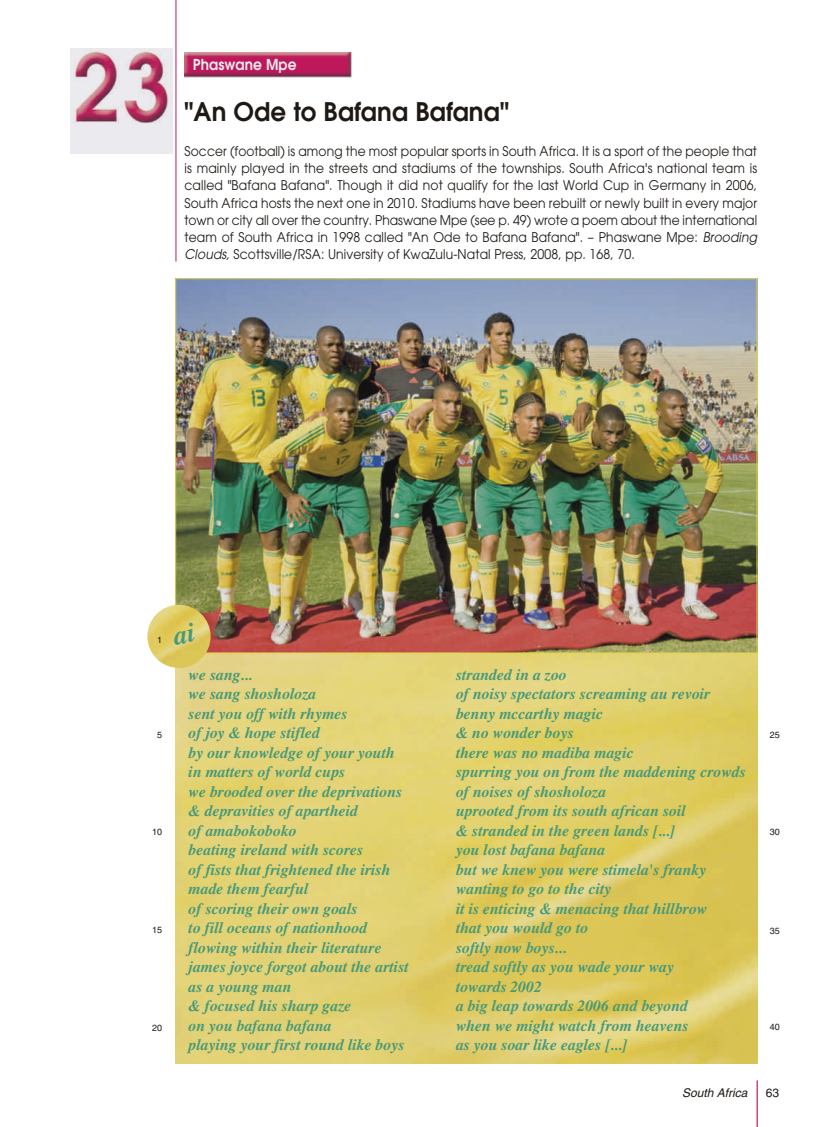
<style>
.page{position:relative;width:830px;height:1127px;background:#fff}
.page>*{position:absolute;margin:0;border:0;box-sizing:border-box;transform-origin:0 0}
.t1{font:600 25.5px "Avant Garde";letter-spacing:.005em;color:#1e1915;scale:.96 1}
.t2{font:italic 700 15.75px/19.5px "Times";color:#489978}
.t3{font:600 15px "Avant Garde";letter-spacing:.005em;color:#ebebef;scale:.92 1}
.t4{font:13.35px/17.2px "Avant Garde";letter-spacing:.01em;color:#1e1915;scale:.92 1}
.t5{font:italic 12px "Helvetica";color:#1e1915}
.t6{font:12px "Helvetica";color:#1e1915}
.t7{font:9px "Helvetica";color:#1e1915}
.s1{font-style:italic}
</style>
<div class="page">
<img style="left:175px;top:653px;width:581px;height:410px">
<img style="left:177px;top:281px;width:577px;height:370px">
<hr style="left:756px;top:1080px;width:1px;height:47px;background:#be185b">
<img style="left:184px;top:53px;width:167px;height:24px">
<div style="left:70px;top:48px;width:52px;height:105px;background:#ebebef"></div>
<img style="left:73px;top:51px;width:46px;height:72px">
<svg style="left:122px;top:48px;width:50px;height:105px;fill:#ebebef"></svg>
<hr style="left:175px;top:0;width:1px;height:262px;background:#be185b">
<img style="left:147px;top:605px;width:63px;height:63px;border-radius:50%">
<svg style="left:173px;top:623px;width:23px;height:22px"></svg>
<p class="t3" style="left:193px;top:59px;width:114px">Phaswane Mpe</p>
<h1 class="t1" style="left:184px;top:103px;width:339px">"An Ode to Bafana Bafana"</h1>
<p class="t4" style="left:184px;top:143px;width:626px">Soccer (football) is among the most popular sports in South Africa. It is a sport of the people that is mainly played in the streets and stadiums of the townships. South Africa's national team is called "Bafana Bafana". Though it did not qualify for the last World Cup in Germany in 2006, South Africa hosts the next one in 2010. Stadiums have been rebuilt or newly built in every major town or city all over the country. Phaswane Mpe (see p. 49) wrote a poem about the international team of South Africa in 1998 called "An Ode to Bafana Bafana". – Phaswane Mpe: <span class="s1">Brooding Clouds,</span> Scottsville/RSA: University of KwaZulu-Natal Press, 2008, pp. 168, 70.</p>
<p class="t7" style="left:157px;top:637px;width:7px">1</p>
<p class="t7" style="left:157px;top:731px;width:7px">5</p>
<p class="t7" style="left:152px;top:829px;width:12px">10</p>
<p class="t7" style="left:152px;top:926px;width:12px">15</p>
<p class="t7" style="left:152px;top:1024px;width:12px">20</p>
<p class="t2" style="left:188px;top:666px;width:222px">we sang...<br>we sang shosholoza<br>sent you off with rhymes<br>of joy &amp; hope stifled<br>by our knowledge of your youth in matters of world cups<br>we brooded over the deprivations &amp; depravities of apartheid<br>of amabokoboko<br>beating ireland with scores<br>of fists that frightened the irish made them fearful<br>of scoring their own goals<br>to fill oceans of nationhood flowing within their literature james joyce forgot about the artist as a young man<br>&amp; focused his sharp gaze<br>on you bafana bafana<br>playing your first round like boys</p>
<p class="t2" style="left:455px;top:666px;width:291px">stranded in a zoo<br>of noisy spectators screaming au revoir benny mccarthy magic<br>&amp; no wonder boys<br>there was no madiba magic<br>spurring you on from the maddening crowds of noises of shosholoza<br>uprooted from its south african soil<br>&amp; stranded in the green lands [...]<br>you lost bafana bafana<br>but we knew you were stimela's franky wanting to go to the city<br>it is enticing &amp; menacing that hillbrow<br>that you would go to<br>softly now boys...<br>tread softly as you wade your way<br>towards 2002<br>a big leap towards 2006 and beyond<br>when we might watch from heavens<br>as you soar like eagles [...]</p>
<p class="t7" style="left:769px;top:731px;width:12px">25</p>
<p class="t7" style="left:769px;top:829px;width:12px">30</p>
<p class="t7" style="left:769px;top:927px;width:12px">35</p>
<p class="t7" style="left:769px;top:1023px;width:12px">40</p>
<p class="t5" style="left:681px;top:1088px;width:69px">South Africa</p>
<p class="t6" style="left:765px;top:1088px;width:15px">63</p>
</div>
